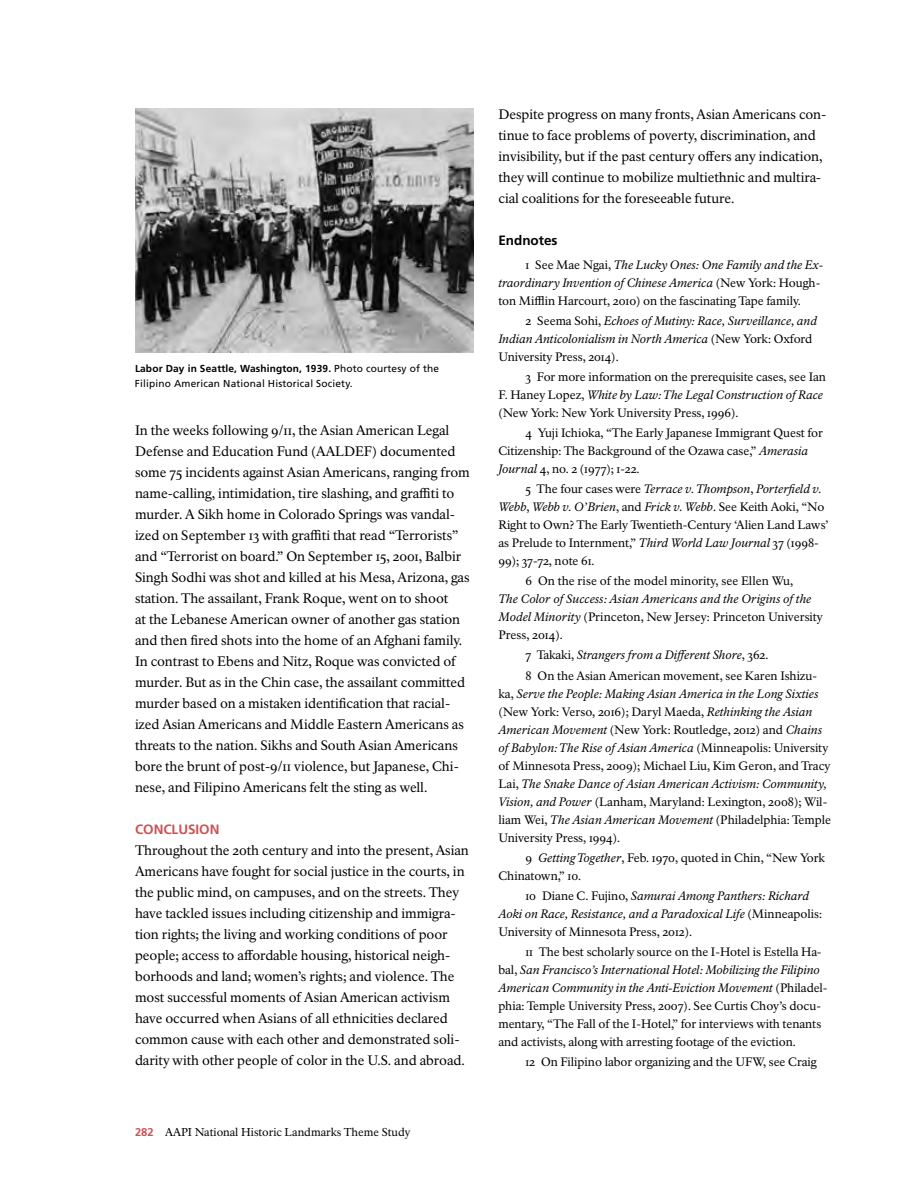
<style>
.page{position:relative;width:918px;height:1188px;background:#fff}
.page>*{position:absolute;margin:0;border:0;box-sizing:border-box;transform-origin:0 0}
.body_text{font:13.5px/21px "NPS Rawlinson";color:#000}
.body_text_-_no_inden{font:13.5px/21px "NPS Rawlinson";color:#000}
.subheading{font:700 13.5px "Frutiger LT Std";color:#d24f53}
.t1{font:700 13.5px "Frutiger LT Std";color:#000}
.endnote{font:12px/18px "NPS Rawlinson";color:#000}
.endnote-2{font:italic 12px/18px "NPS Rawlinson";color:#000}
.t2{font:11.25px "NPS Rawlinson";color:#000}
.photo_caption{font:10.2px/15px "Frutiger LT Std";letter-spacing:.015em;color:#000}
.s1{font-weight:700}
.s2{font-family:"Frutiger LT Std";font-weight:700;color:#d24f53}
.s3{font-style:italic}
.s4{font-style:normal}
</style>
<div class="page">
<img style="left:135px;top:108px;width:339px;height:244px">
<p class="photo_caption" style="left:135px;top:361px;width:306px"><span class="s1">Labor Day in Seattle, Washington, 1939.</span> Photo courtesy of the<br>Filipino American National Historical Society.</p>
<p class="body_text" style="left:135px;top:420px;width:336px">In the weeks following 9/11, the Asian American Legal Defense and Education Fund (AALDEF) documented some 75 incidents against Asian Americans, ranging from name-calling, intimidation, tire slashing, and graffiti to murder. A Sikh home in Colorado Springs was vandal&shy;ized on September 13 with graffiti that read “Terrorists” and “Terrorist on board.” On September 15, 2001, Balbir Singh Sodhi was shot and killed at his Mesa, Arizona, gas station. The assailant, Frank Roque, went on to shoot<br>at the Lebanese American owner of another gas station and then fired shots into the home of an Afghani family.<br>In contrast to Ebens and Nitz, Roque was convicted of murder. But as in the Chin case, the assailant committed murder based on a mistaken identification that racial&shy;ized Asian Americans and Middle Eastern Americans as threats to the nation. Sikhs and South Asian Americans bore the brunt of post-9/11 violence, but Japanese, Chi&shy;nese, and Filipino Americans felt the sting as well.</p>
<p class="subheading" style="left:135px;top:822px;width:86px">CONCLUSION</p>
<p class="body_text_-_no_inden" style="left:135px;top:840px;width:335px">Throughout the 20th century and into the present, Asian Americans have fought for social justice in the courts, in the public mind, on campuses, and on the streets. They have tackled issues including citizenship and immigra&shy;tion rights; the living and working conditions of poor people; access to affordable housing, historical neigh&shy;borhoods and land; women’s rights; and violence. The most successful moments of Asian American activism have occurred when Asians of all ethnicities declared common cause with each other and demonstrated soli&shy;darity with other people of color in the U.S. and abroad.</p>
<p class="t2" style="left:135px;top:1126px;width:277px"><span class="s2">282</span> AAPI National Historic Landmarks Theme Study</p>
<p class="body_text_-_no_inden" style="left:498px;top:104px;width:330px">Despite progress on many fronts, Asian Americans con&shy;tinue to face problems of poverty, discrimination, and invisibility, but if the past century offers any indication, they will continue to mobilize multiethnic and multira&shy;cial coalitions for the foreseeable future.</p>
<p class="t1" style="left:498px;top:232px;width:61px">Endnotes</p>
<p class="endnote" style="left:498px;top:255px;width:326px;text-indent:27px">1 See Mae Ngai, <span class="s3">The Lucky Ones: One Family and the Ex&shy;traordinary Invention of Chinese America</span> (New York: Hough&shy;ton Mifflin Harcourt, 2010) on the fascinating Tape family.</p>
<p class="endnote-2" style="left:498px;top:312px;width:320px;text-indent:27px"><span class="s4">2 Seema Sohi,</span> Echoes of Mutiny: Race, Surveillance, and<br>Indian Anticolonialism in North America <span class="s4">(New York: Oxford<br>University Press, 2014).</span></p>
<p class="endnote" style="left:498px;top:368px;width:329px;text-indent:27px">3 For more information on the prerequisite cases, see Ian<br>F. Haney Lopez, <span class="s3">White by Law: The Legal Construction of Race </span>(New York: New York University Press, 1996).</p>
<p class="endnote" style="left:498px;top:424px;width:326px;text-indent:27px">4 Yuji Ichioka, “The Early Japanese Immigrant Quest for<br>Citizenship: The Background of the Ozawa case,” <span class="s3">Amerasia<br>Journal</span> 4, no. 2 (1977); 1-22.</p>
<p class="endnote" style="left:498px;top:480px;width:332px;text-indent:27px">5 The four cases were <span class="s3">Terrace v. Thompson</span>, <span class="s3">Porterfield v.<br>Webb</span>, <span class="s3">Webb v. O’Brien</span>, and <span class="s3">Frick v. Webb</span>. See Keith Aoki, “No Right to Own? The Early Twentieth-Century ‘Alien Land Laws’ as Prelude to Internment,” <span class="s3">Third World Law Journal</span> 37 (1998- 99); 37-72, note 61.</p>
<p class="endnote" style="left:498px;top:572px;width:326px;text-indent:27px">6 On the rise of the model minority, see Ellen Wu,<br><span class="s3">The Color of Success: Asian Americans and the Origins of the Model Minority</span> (Princeton, New Jersey: Princeton University Press, 2014).</p>
<p class="endnote-2" style="left:525px;top:646px;width:245px"><span class="s4">7 Takaki,</span> Strangers from a Different Shore<span class="s4">, 362.</span></p>
<p class="endnote" style="left:498px;top:667px;width:334px;text-indent:27px">8 On the Asian American movement, see Karen Ishizu&shy;ka, <span class="s3">Serve the People: Making Asian America in the Long Sixties </span>(New York: Verso, 2016); Daryl Maeda, <span class="s3">Rethinking the Asian American Movement</span> (New York: Routledge, 2012) and <span class="s3">Chains of Babylon: The Rise of Asian America</span> (Minneapolis: University of Minnesota Press, 2009); Michael Liu, Kim Geron, and Tracy Lai, <span class="s3">The Snake Dance of Asian American Activism: Community, Vision, and Power</span> (Lanham, Maryland: Lexington, 2008); Wil&shy;liam Wei, <span class="s3">The Asian American Movement</span> (Philadelphia: Temple University Press, 1994).</p>
<p class="endnote" style="left:498px;top:849px;width:328px;text-indent:27px">9 <span class="s3">Getting Together</span>, Feb. 1970, quoted in Chin, “New York<br>Chinatown,” 10.</p>
<p class="endnote-2" style="left:498px;top:887px;width:325px;text-indent:27px"><span class="s4">10 Diane C. Fujino,</span> Samurai Among Panthers: Richard<br>Aoki on Race, Resistance, and a Paradoxical Life <span class="s4">(Minneapolis:<br>University of Minnesota Press, 2012).</span></p>
<p class="endnote" style="left:498px;top:943px;width:331px;text-indent:27px">11 The best scholarly source on the I-Hotel is Estella Ha&shy;bal, <span class="s3">San Francisco’s International Hotel: Mobilizing the Filipino American Community in the Anti-Eviction Movement</span> (Philadel&shy;phia: Temple University Press, 2007). See Curtis Choy’s docu&shy;mentary, “The Fall of the I-Hotel,” for interviews with tenants and activists, along with arresting footage of the eviction.</p>
<p class="endnote" style="left:525px;top:1053px;width:293px">12 On Filipino labor organizing and the UFW, see Craig</p>
</div>
